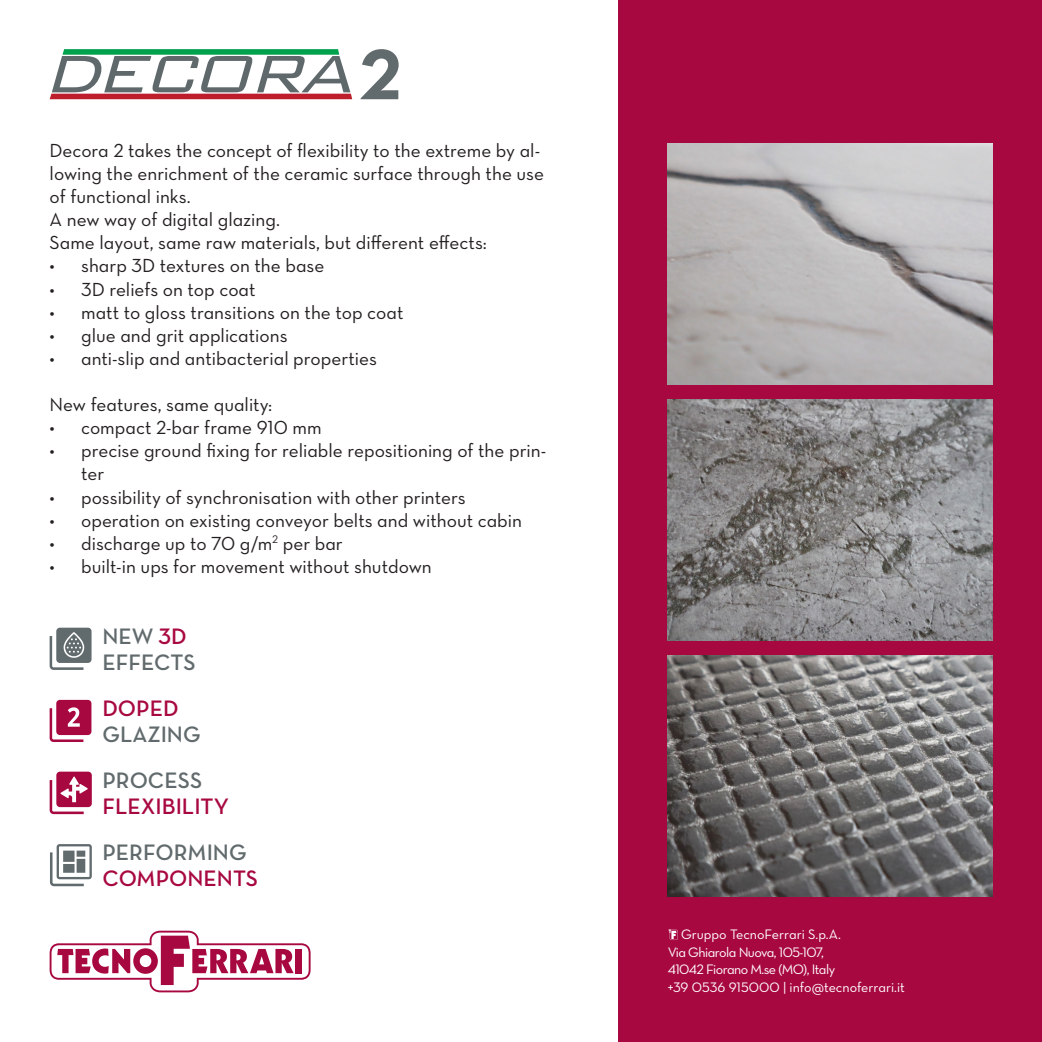
<style>
.page{position:relative;width:1042px;height:1042px;background:#fff}
.page>*{position:absolute;margin:0;border:0;box-sizing:border-box;transform-origin:0 0}
.t1{font:22.75px "Neutra Text Demi Alt";color:#616a6c}
.t2{font:22.75px "Neutra Text Demi Alt";color:#a80840}
.t3{font:19.25px/23.1px "Neutra Text Book Alt";color:#231f20}
.t4{font:14px "Neutra Text Book Alt";letter-spacing:-.015em;color:#fff}
.t5{font:14px "Neutra Text Book Alt";letter-spacing:-.04em;color:#fff}
.s1{color:#a80840}
</style>
<div class="page">
<div style="left:618px;top:0;width:424px;height:1042px;background:#a80840"></div>
<svg style="left:50px;top:930px;width:261px;height:62px"></svg>
<svg style="left:668px;top:929px;width:10px;height:11px"></svg>
<img style="left:668px;top:143px;width:324px;height:241px">
<svg style="left:50px;top:49px;width:302px;height:50px"></svg>
<svg style="left:361px;top:49px;width:38px;height:50px"></svg>
<svg style="left:50px;top:771px;width:42px;height:43px"></svg>
<svg style="left:50px;top:628px;width:42px;height:42px"></svg>
<svg style="left:50px;top:700px;width:41px;height:42px"></svg>
<svg style="left:50px;top:844px;width:42px;height:42px"></svg>
<img style="left:668px;top:655px;width:324px;height:241px">
<img style="left:668px;top:399px;width:324px;height:241px">
<p class="t3" style="left:50px;top:139px;width:496px">Decora 2 takes the concept of flexibility to the extreme by al&shy;lowing the enrichment of the ceramic surface through the use of functional inks.<br>A new way of digital glazing.</p>
<p class="t3" style="left:50px;top:231px;width:439px">Same layout, same raw materials, but different effects:</p>
<p class="t3" style="left:50px;top:254px;width:276px">• sharp 3D textures on the base</p>
<p class="t3" style="left:50px;top:277px;width:207px">• 3D reliefs on top coat</p>
<p class="t3" style="left:50px;top:300px;width:355px">• matt to gloss transitions on the top coat</p>
<p class="t3" style="left:50px;top:323px;width:239px">• glue and grit applications</p>
<p class="t3" style="left:50px;top:346px;width:329px">• anti-slip and antibacterial properties</p>
<p class="t3" style="left:50px;top:393px;width:224px">New features, same quality:</p>
<p class="t3" style="left:50px;top:416px;width:273px">• compact 2-bar frame 910 mm</p>
<p class="t3" style="left:81px;top:439px;width:467px;text-indent:-32px">• precise ground fixing for reliable repositioning of the prin&shy;ter</p>
<p class="t3" style="left:50px;top:485px;width:417px">• possibility of synchronisation with other printers</p>
<p class="t3" style="left:50px;top:508px;width:474px">• operation on existing conveyor belts and without cabin</p>
<p class="t3" style="left:50px;top:531px;width:295px">• discharge up to 70 g/m<sup>2</sup> per bar</p>
<p class="t3" style="left:50px;top:554px;width:384px">• built-in ups for movement without shutdown</p>
<p class="t1" style="left:102px;top:622px;width:86px">NEW <span class="s1">3D</span></p>
<p class="t1" style="left:102px;top:648px;width:95px">EFFECTS</p>
<p class="t2" style="left:102px;top:694px;width:78px">DOPED</p>
<p class="t1" style="left:102px;top:720px;width:100px">GLAZING</p>
<p class="t1" style="left:102px;top:766px;width:101px">PROCESS</p>
<p class="t2" style="left:102px;top:792px;width:128px">FLEXIBILITY</p>
<p class="t1" style="left:102px;top:838px;width:146px">PERFORMING</p>
<p class="t2" style="left:102px;top:864px;width:157px">COMPONENTS</p>
<p class="t4" style="left:681px;top:926px;width:161px">Gruppo TecnoFerrari S.p.A.</p>
<p class="t5" style="left:668px;top:943px;width:158px">Via Ghiarola Nuova, 105-107,</p>
<p class="t5" style="left:668px;top:961px;width:169px">41042 Fiorano M.se (MO), Italy</p>
<p class="t4" style="left:668px;top:978px;width:239px">+39 0536 915000 | info@tecnoferrari.it</p>
</div>
